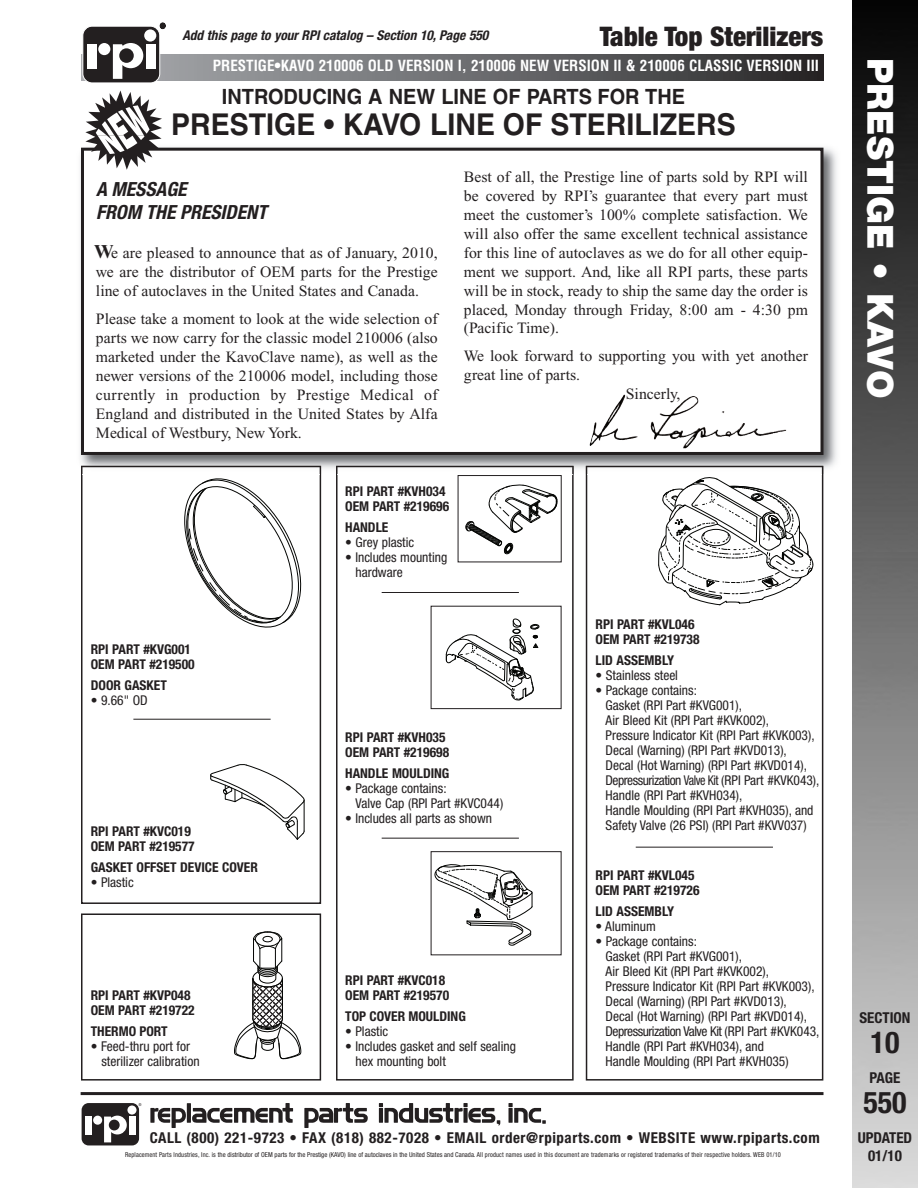
<style>
.page{position:relative;width:918px;height:1188px;background:#fff}
.page>*{position:absolute;margin:0;border:0;box-sizing:border-box;transform-origin:0 0}
.t1{font:900 36px "Helvetica Neue";color:#fff}
.t2{font:700 30px "Helvetica";color:#231f20;scale:.95 1}
.t3{font:700 condensed 30px "Helvetica Neue";color:#231f20}
.t4{font:900 condensed 27px "Helvetica Neue";color:#231f20}
.t5{font:700 21px "Helvetica";color:#231f20;scale:.95 1}
.t6{font:italic 700 condensed 19.5px/23.4px "Helvetica Neue";color:#231f20}
.t7{font:700 19.5px "Times New Roman";color:#231f20}
.t8{font:15.75px/18.9px "Times New Roman";color:#231f20;text-align:justify}
.t9{font:700 condensed 15px "Helvetica Neue";letter-spacing:.04em;color:#231f20}
.t10{font:700 condensed 15px "Helvetica";color:#fff}
.t11{font:700 condensed 15px/18px "Helvetica Neue";color:#231f20;text-align:center}
.t12{font:condensed 13.5px/15px "Helvetica Neue";color:#231f20}
.t13{font:700 condensed 13.5px/15px "Helvetica Neue";color:#231f20}
.t14{font:italic 700 condensed 13.5px "Helvetica Neue";color:#231f20}
.t15{font:condensed 6.75px "Helvetica Neue";letter-spacing:.02em;color:#231f20;scale:.95 1}
.t16{font:3.9px "Helvetica";color:#231f20;scale:.9 1}
</style>
<div class="page">
<div style="left:81px;top:913px;width:240px;height:168px;border:2px solid #231f20"></div>
<div style="left:336px;top:466px;width:238px;height:615px;border:2px solid #231f20"></div>
<div style="left:586px;top:466px;width:237px;height:615px;border:2px solid #231f20"></div>
<div style="left:81px;top:466px;width:240px;height:438px;border:2px solid #231f20"></div>
<img style="left:80px;top:147px;width:757px;height:327px">
<img style="left:336px;top:466px;width:238px;height:8px">
<img style="left:337px;top:466px;width:236px;height:8px">
<img style="left:587px;top:466px;width:236px;height:8px">
<img style="left:81px;top:466px;width:240px;height:8px">
<img style="left:82px;top:466px;width:238px;height:8px">
<div style="left:82px;top:149px;width:740px;height:304px;background:#fff"></div>
<div style="left:81px;top:148px;width:743px;height:307px;border:3px solid #231f20"></div>
<svg style="left:150px;top:1108px;width:36px;height:20px"></svg>
<hr style="left:187px;top:1103px;width:4px;height:20px;background:#231f20">
<svg style="left:192px;top:1103px;width:101px;height:20px"></svg>
<svg style="left:304px;top:1103px;width:64px;height:25px"></svg>
<svg style="left:509px;top:1103px;width:37px;height:21px"></svg>
<svg style="left:379px;top:1103px;width:121px;height:23px"></svg>
<div style="left:82px;top:1103px;width:57px;height:42px;background:#231f20;border-radius:7px"></div>
<div style="left:85px;top:1117px;width:7px;height:18px;background:#fff"></div>
<div style="left:93px;top:1116px;width:9px;height:9px;background:#fff;border-radius:50%"></div>
<div style="left:127px;top:1106px;width:10px;height:9px;background:#fff;border-radius:50%"></div>
<div style="left:129px;top:1117px;width:7px;height:18px;background:#fff"></div>
<svg style="left:104px;top:1117px;width:7px;height:25px"></svg>
<svg style="left:108px;top:1116px;width:19px;height:18px"></svg>
<div style="left:109px;top:1120px;width:11px;height:10px;background:#231f20;border-radius:50%"></div>
<hr style="left:81px;top:1092px;width:742px;height:3px;background:#231f20">
<svg style="left:81px;top:54px;width:743px;height:26px;background:#666769"></svg>
<svg style="left:85px;top:90px;width:77px;height:80px"></svg>
<img style="left:610px;top:395px;width:15px;height:28px">
<hr style="left:133px;top:719px;width:138px;height:1px;background:#231f20">
<hr style="left:636px;top:847px;width:137px;height:1px;background:#231f20">
<img style="left:852px;top:0;width:66px;height:1188px">
<svg style="left:658px;top:477px;width:155px;height:128px"></svg>
<svg style="left:210px;top:764px;width:95px;height:76px"></svg>
<svg style="left:184px;top:478px;width:117px;height:149px"></svg>
<div style="left:83px;top:26px;width:77px;height:57px;background:#231f20;border-radius:9px"></div>
<div style="left:82px;top:26px;width:78px;height:57px;border:1px solid #fff;border-radius:9px"></div>
<svg style="left:160px;top:23px;width:5px;height:6px"></svg>
<div style="left:87px;top:44px;width:10px;height:24px;background:#fff"></div>
<div style="left:98px;top:43px;width:12px;height:12px;background:#fff;border-radius:50%"></div>
<div style="left:144px;top:29px;width:12px;height:13px;background:#fff;border-radius:50%"></div>
<div style="left:146px;top:44px;width:9px;height:24px;background:#fff"></div>
<svg style="left:113px;top:44px;width:10px;height:35px"></svg>
<div style="left:118px;top:43px;width:25px;height:25px;background:#fff;border-radius:50%"></div>
<div style="left:119px;top:48px;width:15px;height:15px;background:#231f20;border-radius:50%"></div>
<svg style="left:234px;top:932px;width:67px;height:127px"></svg>
<svg style="left:466px;top:485px;width:91px;height:69px"></svg>
<svg style="left:435px;top:864px;width:98px;height:82px"></svg>
<svg style="left:446px;top:619px;width:93px;height:81px"></svg>
<hr style="left:382px;top:838px;width:137px;height:1px;background:#231f20">
<hr style="left:382px;top:592px;width:137px;height:1px;background:#231f20">
<h3 class="t4" style="left:600px;top:19px;width:225px">Table Top Sterilizers</h3>
<p class="t10" style="left:213px;top:57px;width:608px">PRESTIGE•KAVO 210006 OLD VERSION I, 210006 NEW VERSION II &amp; 210006 CLASSIC VERSION III</p>
<p class="t14" style="left:182px;top:30px;width:308px">Add this page to your RPI catalog – Section 10, Page 550</p>
<h3 class="t5" style="left:222px;top:88px;width:489px">INTRODUCING A NEW LINE OF PARTS FOR THE</h3>
<h2 class="t2" style="left:171px;top:114px;width:596px">PRESTIGE • KAVO LINE OF STERILIZERS</h2>
<p class="t6" style="left:96px;top:179px;width:172px">A MESSAGE<br>FROM THE PRESIDENT</p>
<p class="t8" style="left:96px;top:244px;width:343px;text-indent:15px">e are pleased to announce that as of January, 2010, we are the distributor of OEM parts for the Prestige line of autoclaves in the United States and Canada.</p>
<p class="t8" style="left:96px;top:311px;width:343px">Please take a moment to look at the wide selection of parts we now carry for the classic model 210006 (also marketed under the KavoClave name), as well as the newer versions of the 210006 model, including those currently in production by Prestige Medical of England and distributed in the United States by Alfa Medical of Westbury, New York.</p>
<p class="t7" style="left:94px;top:245px;width:21px">W</p>
<p class="t8" style="left:464px;top:169px;width:346px">Best of all, the Prestige line of parts sold by RPI will be covered by RPI’s guarantee that every part must meet the customer’s 100% complete satisfaction. We will also offer the same excellent technical assistance for this line of autoclaves as we do for all other equip&shy;ment we support. And, like all RPI parts, these parts will be in stock, ready to ship the same day the order is placed, Monday through Friday, 8:00 am - 4:30 pm (Pacific Time).</p>
<p class="t8" style="left:464px;top:348px;width:346px">We look forward to supporting you with yet another</p>
<p class="t8" style="left:464px;top:367px;width:118px">great line of parts.</p>
<p class="t8" style="left:626px;top:386px;width:56px">Sincerly,</p>
<p class="t13" style="left:345px;top:485px;width:106px">RPI PART #KVH034<br>OEM PART #219696</p>
<p class="t13" style="left:345px;top:521px;width:45px">HANDLE</p>
<p class="t12" style="left:345px;top:536px;width:71px">• Grey plastic</p>
<p class="t12" style="left:356px;top:551px;width:93px;text-indent:-10px">• Includes mounting hardware</p>
<p class="t13" style="left:91px;top:643px;width:106px">RPI PART #KVG001<br>OEM PART #219500</p>
<p class="t13" style="left:91px;top:679px;width:78px">DOOR GASKET</p>
<p class="t12" style="left:91px;top:694px;width:59px">• 9.66" OD</p>
<p class="t13" style="left:91px;top:825px;width:106px">RPI PART #KVC019<br>OEM PART #219577</p>
<p class="t13" style="left:91px;top:861px;width:169px">GASKET OFFSET DEVICE COVER</p>
<p class="t12" style="left:91px;top:876px;width:45px">• Plastic</p>
<p class="t13" style="left:91px;top:989px;width:106px">RPI PART #KVP048<br>OEM PART #219722</p>
<p class="t13" style="left:91px;top:1025px;width:78px">THERMO PORT</p>
<p class="t12" style="left:101px;top:1040px;width:100px;text-indent:-11px">• Feed-thru port for sterilizer calibration</p>
<p class="t16" style="left:139px;top:1103px;width:4px">®</p>
<p class="t13" style="left:345px;top:731px;width:106px">RPI PART #KVH035<br>OEM PART #219698</p>
<p class="t13" style="left:345px;top:767px;width:106px">HANDLE MOULDING</p>
<p class="t12" style="left:355px;top:782px;width:149px;text-indent:-10px">• Package contains:<br>Valve Cap (RPI Part #KVC044)</p>
<p class="t12" style="left:345px;top:812px;width:148px">• Includes all parts as shown</p>
<p class="t13" style="left:345px;top:974px;width:106px">RPI PART #KVC018<br>OEM PART #219570</p>
<p class="t13" style="left:345px;top:1010px;width:122px">TOP COVER MOULDING</p>
<p class="t12" style="left:345px;top:1025px;width:45px">• Plastic</p>
<p class="t12" style="left:356px;top:1040px;width:162px;text-indent:-10px">• Includes gasket and self sealing hex mounting bolt</p>
<p class="t13" style="left:596px;top:618px;width:106px">RPI PART #KVL046<br>OEM PART #219738</p>
<p class="t13" style="left:596px;top:654px;width:80px">LID ASSEMBLY</p>
<p class="t12" style="left:596px;top:669px;width:84px">• Stainless steel</p>
<p class="t12" style="left:606px;top:684px;width:215px;text-indent:-10px">• Package contains:<br>Gasket (RPI Part #KVG001),<br>Air Bleed Kit (RPI Part #KVK002),<br>Pressure Indicator Kit (RPI Part #KVK003), Decal (Warning) (RPI Part #KVD013),<br>Decal (Hot Warning) (RPI Part #KVD014), Depressurization Valve Kit (RPI Part #KVK043), Handle (RPI Part #KVH034),<br>Handle Moulding (RPI Part #KVH035), and Safety Valve (26 PSI) (RPI Part #KVV037)</p>
<p class="t13" style="left:596px;top:869px;width:106px">RPI PART #KVL045<br>OEM PART #219726</p>
<p class="t13" style="left:596px;top:905px;width:80px">LID ASSEMBLY</p>
<p class="t12" style="left:596px;top:920px;width:62px">• Aluminum</p>
<p class="t12" style="left:606px;top:935px;width:215px;text-indent:-10px">• Package contains:<br>Gasket (RPI Part #KVG001),<br>Air Bleed Kit (RPI Part #KVK002),<br>Pressure Indicator Kit (RPI Part #KVK003), Decal (Warning) (RPI Part #KVD013),<br>Decal (Hot Warning) (RPI Part #KVD014), Depressurization Valve Kit (RPI Part #KVK043, Handle (RPI Part #KVH034), and<br>Handle Moulding (RPI Part #KVH035)</p>
<p class="t9" style="left:150px;top:1132px;width:671px">CALL (800) 221-9723 • FAX (818) 882-7028 • EMAIL order@rpiparts.com • WEBSITE www.rpiparts.com</p>
<p class="t15" style="left:125px;top:1152px;width:692px">Replacement Parts Industries, Inc. is the distributor of OEM parts for the Prestige (KAVO) line of autoclaves in the United States and Canada. All product names used in this document are trademarks or registered trademarks of their respective holders. WEB 01/10</p>
<h1 class="t1" style="left:893px;top:58px;width:342px;rotate:90deg">PRESTIGE • KAVO</h1>
<p class="t11" style="left:859px;top:1010px;width:53px">SECTION</p>
<h2 class="t3" style="left:871px;top:1032px;width:30px">10</h2>
<p class="t9" style="left:870px;top:1072px;width:32px">PAGE</p>
<h2 class="t3" style="left:863px;top:1092px;width:45px">550</h2>
<p class="t11" style="left:858px;top:1130px;width:56px">UPDATED<br>01/10</p>
</div>
